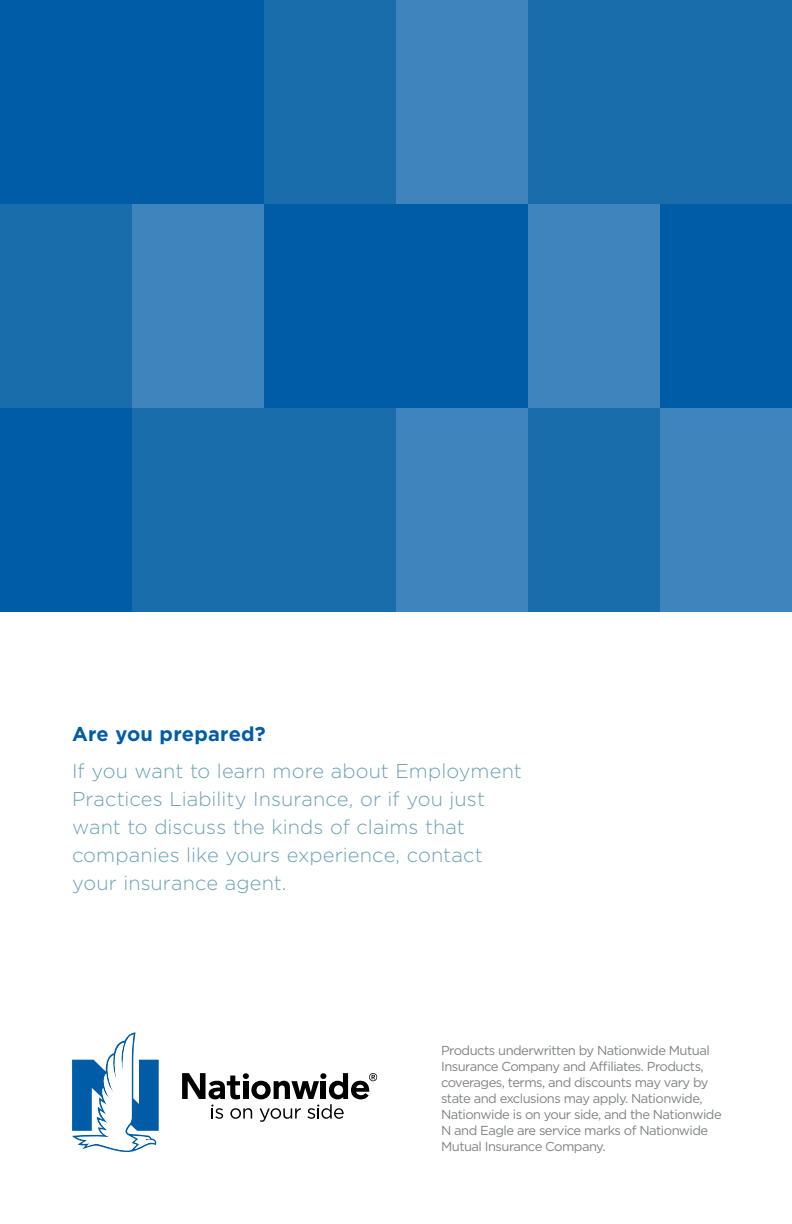
<style>
.page{position:relative;width:792px;height:1224px;background:#fff}
.page>*{position:absolute;margin:0;border:0;box-sizing:border-box;transform-origin:0 0}
.t1{font:300 20px/28px "Gotham";letter-spacing:.005em;color:#6aa2b8}
.t2{font:700 20px "Gotham";letter-spacing:.01em;color:#005ca7}
.t3{font:13px/16px "Gotham";letter-spacing:-.04em;color:#808285}
</style>
<div class="page">
<div style="left:660px;top:0;width:132px;height:204px;background:#1a6dab"></div>
<div style="left:396px;top:0;width:132px;height:204px;background:#3f84bc"></div>
<div style="left:132px;top:0;width:132px;height:204px;background:#005ca7"></div>
<div style="left:528px;top:0;width:132px;height:204px;background:#1a6dab"></div>
<div style="left:264px;top:0;width:132px;height:204px;background:#1a6dab"></div>
<div style="left:0;top:0;width:132px;height:204px;background:#005ca7"></div>
<div style="left:660px;top:204px;width:132px;height:204px;background:#005ca7"></div>
<div style="left:396px;top:204px;width:132px;height:204px;background:#005ca7"></div>
<div style="left:132px;top:204px;width:132px;height:204px;background:#3f84bc"></div>
<div style="left:528px;top:204px;width:132px;height:204px;background:#3f84bc"></div>
<div style="left:264px;top:204px;width:132px;height:204px;background:#005ca7"></div>
<div style="left:0;top:204px;width:132px;height:204px;background:#1a6dab"></div>
<div style="left:660px;top:408px;width:132px;height:204px;background:#3f84bc"></div>
<div style="left:396px;top:408px;width:132px;height:204px;background:#3f84bc"></div>
<div style="left:132px;top:408px;width:132px;height:204px;background:#1a6dab"></div>
<div style="left:528px;top:408px;width:132px;height:204px;background:#1a6dab"></div>
<div style="left:264px;top:408px;width:132px;height:204px;background:#1a6dab"></div>
<div style="left:0;top:408px;width:132px;height:204px;background:#005ca7"></div>
<svg style="left:72px;top:1032px;width:87px;height:120px"></svg>
<svg style="left:182px;top:1073px;width:195px;height:49px"></svg>
<h1 class="t2" style="left:72px;top:722px;width:195px">Are you prepared?</h1>
<h1 class="t1" style="left:72px;top:756px;width:451px">If you want to learn more about Employment Practices Liability Insurance, or if you just want to discuss the kinds of claims that companies like yours experience, contact your insurance agent.</h1>
<p class="t3" style="left:441px;top:1042px;width:282px">Products underwritten by Nationwide Mutual Insurance Company and Affiliates. Products, coverages, terms, and discounts may vary by state and exclusions may apply. Nationwide, Nationwide is on your side, and the Nationwide N and Eagle are service marks of Nationwide Mutual Insurance Company.</p>
</div>
